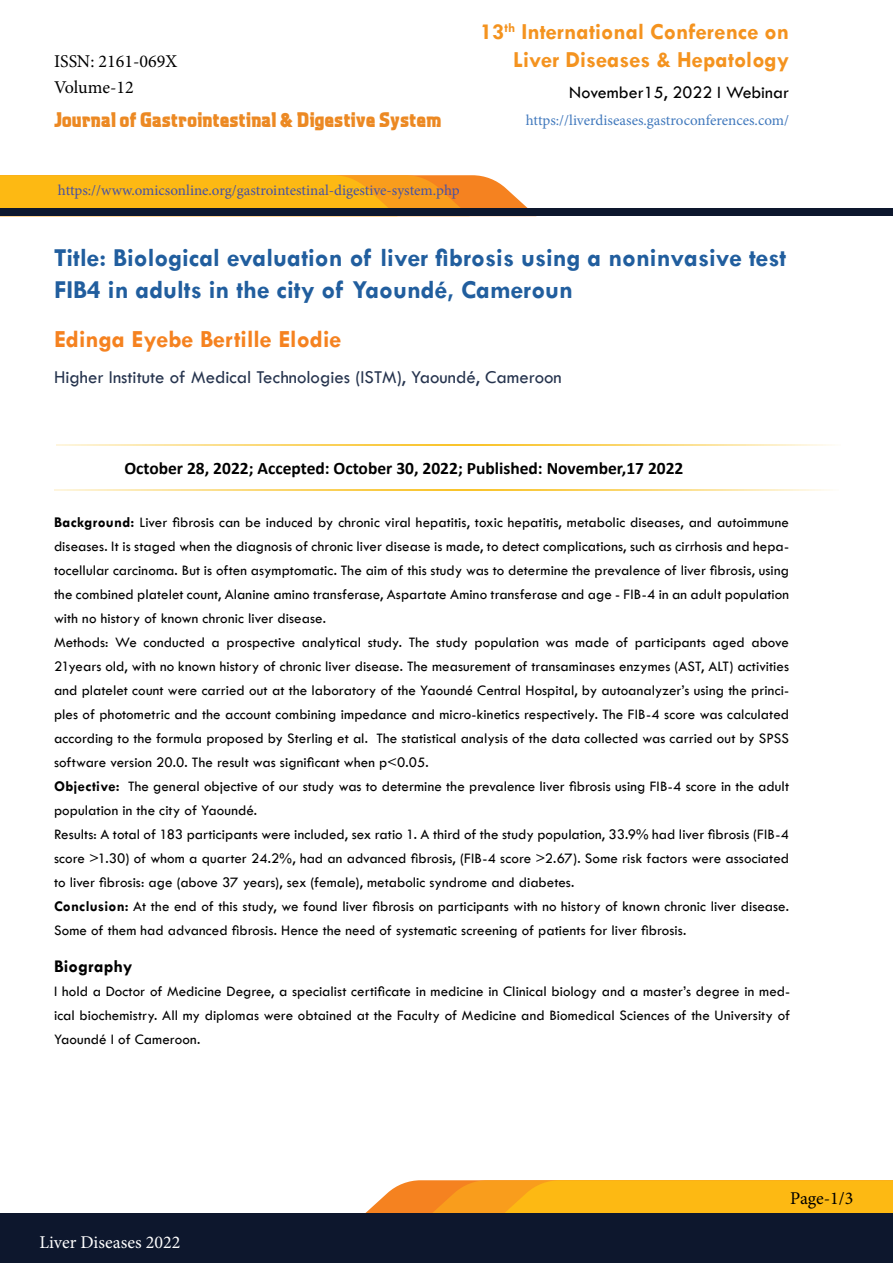
<style>
.page{position:relative;width:893px;height:1263px;background:#fff}
.page>*{position:absolute;margin:0;border:0;box-sizing:border-box;transform-origin:0 0}
.t1{font:700 26.1px/31.3px "Tw Cen";color:#215e9e}
.t2{font:700 24.75px "Tw Cen";color:#f58220}
.t3{font:700 23.1px/27.8px "Tw Cen";color:#f4931f;text-align:right}
.t4{font:800 21px "Aquatic";color:#ec8923}
.t5{font:18.75px "Tw Cen";color:#26344e}
.t6{font:18px "Minion Pro";color:#000}
.t7{font:18px "Tw Cen";color:#000}
.t8{font:18px "Minion Pro";color:#fff}
.t9{font:700 18px "Tw Cen";letter-spacing:.01em;color:#000}
.t10{font:700 17.55px "Calibri";color:#000}
.t11{font:15px/24px "Tw Cen";letter-spacing:.005em;color:#000}
.t12{font:15px "Minion Pro";color:#4752a3}
.t13{font:15px "Minion Pro";color:#4179bd}
.s1{font-weight:700}
</style>
<div class="page">
<svg style="left:0;top:175px;width:528px;height:33px;background:#fbb01e"></svg>
<div style="left:0;top:208px;width:893px;height:8px;background:#0d172d"></div>
<svg style="left:365px;top:1180px;width:528px;height:33px;background:#fbb11f"></svg>
<div style="left:0;top:1213px;width:893px;height:50px;background:#0d172d"></div>
<hr style="left:54px;top:489px;width:785px;height:2px;background:#f9c42b">
<hr style="left:56px;top:444px;width:785px;height:2px;background:#f9c42b">
<p class="t6" style="left:54px;top:49px;width:125px">ISSN: 2161-069X</p>
<p class="t6" style="left:54px;top:75px;width:81px">Volume-12</p>
<h3 class="t3" style="left:480px;top:18px;width:311px">13<sup>th</sup> International Conference on<br>Liver Diseases &amp; Hepatology</h3>
<p class="t7" style="left:569px;top:81px;width:221px">November15, 2022 I Webinar</p>
<h3 class="t4" style="left:54px;top:106px;width:389px">Journal of Gastrointestinal &amp; Digestive System</h3>
<p class="t13" style="left:526px;top:110px;width:265px">https://liverdiseases.gastroconferences.com/</p>
<p class="t12" style="left:58px;top:180px;width:403px">https://www.omicsonline.org/gastrointestinal-digestive-system.php</p>
<h1 class="t1" style="left:54px;top:242px;width:734px">Title: Biological evaluation of liver fibrosis using a noninvasive test<br>FIB4 in adults in the city of Yaoundé, Cameroun</h1>
<h2 class="t2" style="left:54px;top:324px;width:289px">Edinga Eyebe Bertille Elodie</h2>
<p class="t5" style="left:54px;top:366px;width:509px">Higher Institute of Medical Technologies (ISTM), Yaoundé, Cameroon</p>
<p class="t10" style="left:124px;top:456px;width:561px">October 28, 2022; Accepted: October 30, 2022; Published: November,17 2022</p>
<p class="t11" style="left:54px;top:510px;width:737px"><span class="s1">Background:</span> Liver fibrosis can be induced by chronic viral hepatitis, toxic hepatitis, metabolic diseases, and autoimmune diseases. It is staged when the diagnosis of chronic liver disease is made, to detect complications, such as cirrhosis and hepa&shy;tocellular carcinoma. But is often asymptomatic. The aim of this study was to determine the prevalence of liver fibrosis, using the combined platelet count, Alanine amino transferase, Aspartate Amino transferase and age - FIB-4 in an adult population with no history of known chronic liver disease.<br>Methods: We conducted a prospective analytical study. The study population was made of participants aged above 21years old, with no known history of chronic liver disease. The measurement of transaminases enzymes (AST, ALT) activities and platelet count were carried out at the laboratory of the Yaoundé Central Hospital, by autoanalyzer’s using the princi&shy;ples of photometric and the account combining impedance and micro-kinetics respectively. The FIB-4 score was calculated according to the formula proposed by Sterling et al. The statistical analysis of the data collected was carried out by SPSS software version 20.0. The result was significant when p&lt;0.05.<br><span class="s1">Objective:</span> The general objective of our study was to determine the prevalence liver fibrosis using FIB-4 score in the adult population in the city of Yaoundé.<br>Results: A total of 183 participants were included, sex ratio 1. A third of the study population, 33.9% had liver fibrosis (FIB-4 score &gt;1.30) of whom a quarter 24.2%, had an advanced fibrosis, (FIB-4 score &gt;2.67). Some risk factors were associated to liver fibrosis: age (above 37 years), sex (female), metabolic syndrome and diabetes.<br><span class="s1">Conclusion:</span> At the end of this study, we found liver fibrosis on participants with no history of known chronic liver disease.<br>Some of them had advanced fibrosis. Hence the need of systematic screening of patients for liver fibrosis.</p>
<p class="t9" style="left:54px;top:956px;width:80px">Biography</p>
<p class="t11" style="left:54px;top:980px;width:738px;text-align:justify">I hold a Doctor of Medicine Degree, a specialist certificate in medicine in Clinical biology and a master’s degree in med&shy;ical biochemistry. All my diplomas were obtained at the Faculty of Medicine and Biomedical Sciences of the University of Yaoundé I of Cameroon.</p>
<p class="t8" style="left:39px;top:1230px;width:143px">Liver Diseases 2022</p>
<p class="t6" style="left:790px;top:1186px;width:65px">Page-1/3</p>
</div>
